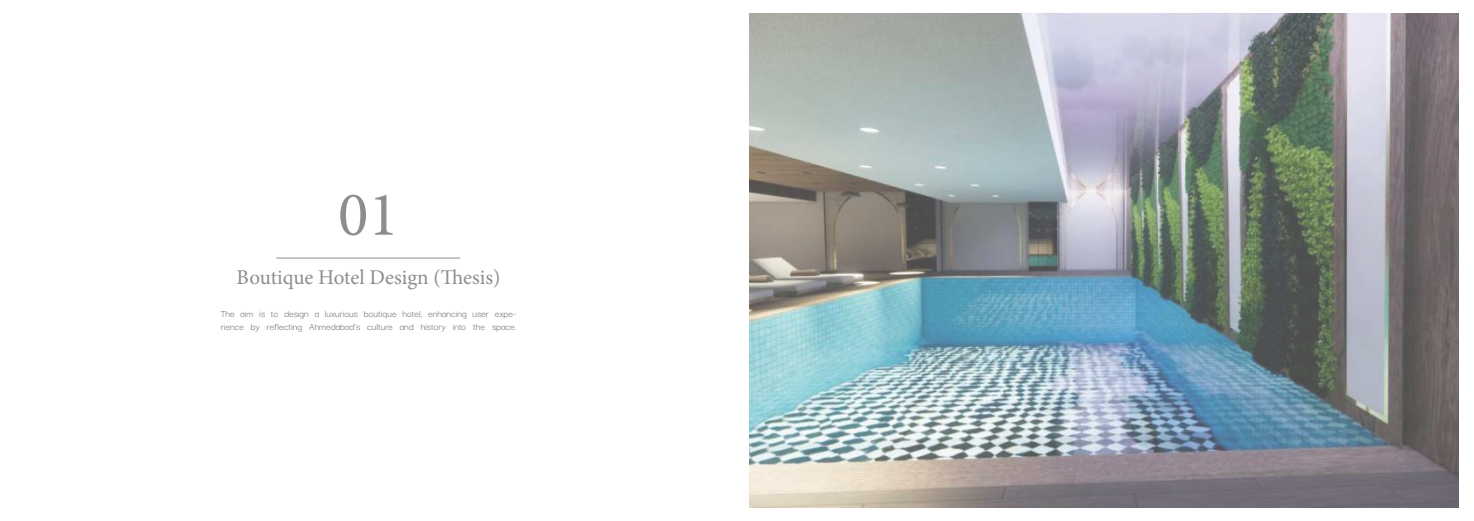
<style>
.page{position:relative;width:1474px;height:521px;background:#fff}
.page>*{position:absolute;margin:0;border:0;box-sizing:border-box;transform-origin:0 0}
.t1{font:63px "Minion Pro";color:#8b8d90}
.t2{font:21px "Minion Pro";color:#8b8d90}
.t3{font:10.5px/12.6px "Darker Grotesque";color:#6d6e70}
</style>
<div class="page">
<hr style="left:276px;top:258px;width:184px;height:1px;background:#8b8d90">
<img style="left:749px;top:14px;width:709px;height:493px">
<h1 class="t1" style="left:338px;top:190px;width:62px">01</h1>
<h2 class="t2" style="left:236px;top:269px;width:265px">Boutique Hotel Design (Thesis)</h2>
<p class="t3" style="left:221px;top:307px;width:297px">The aim is to design a luxurious boutique hotel, enhancing user expe&shy;rience by reflecting Ahmedabad’s culture and history into the space.</p>
</div>
